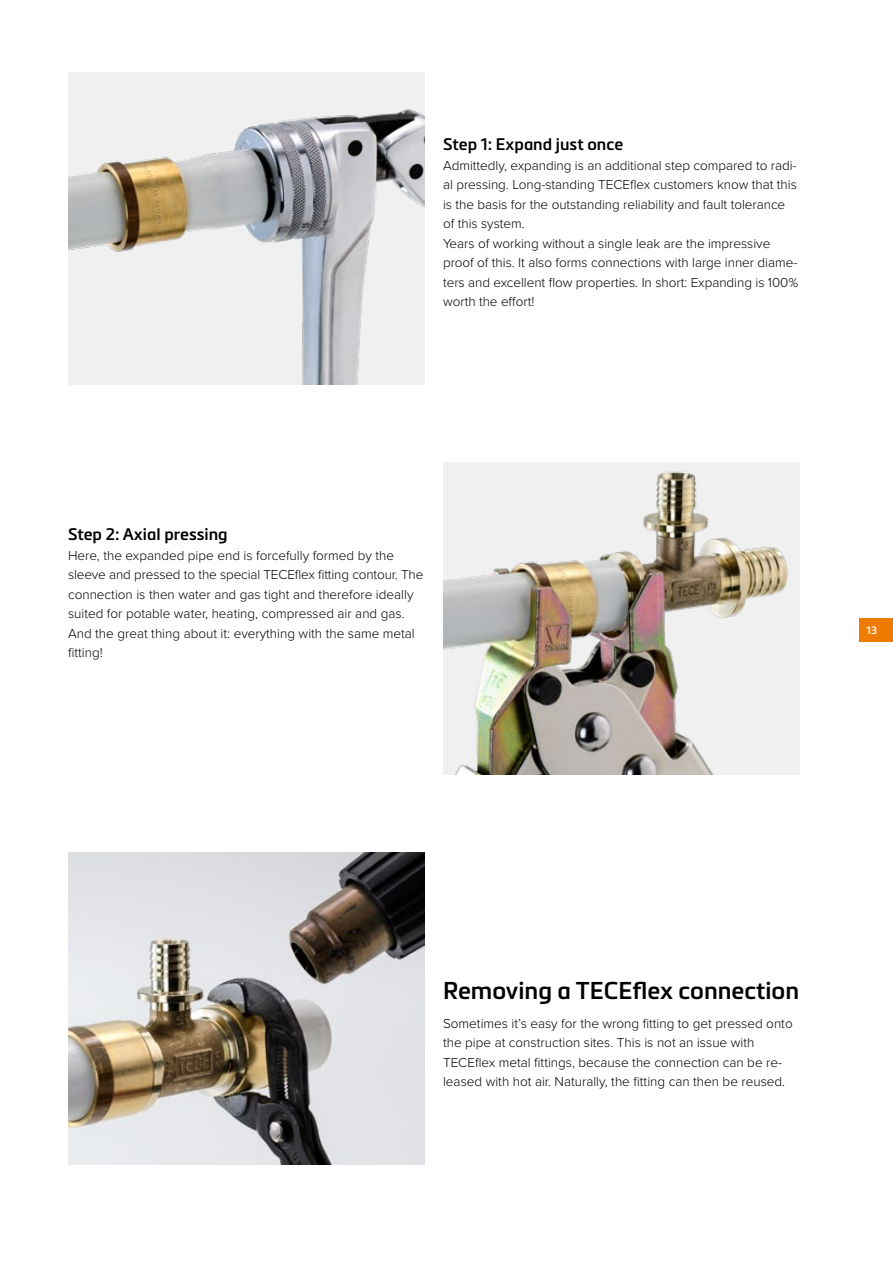
<style>
.page{position:relative;width:893px;height:1263px;background:#fff}
.page>*{position:absolute;margin:0;border:0;box-sizing:border-box;transform-origin:0 0}
.t1{font:600 24px "Metronic Pro";color:#000}
.t2{font:600 16.5px "Metronic Pro";color:#000}
.t3{font:300 13.5px/19.5px "Proxima Nova";letter-spacing:-.005em;color:#000}
.t4{font:600 10.5px "Metronic Pro";color:#fff}
</style>
<div class="page">
<img style="left:443px;top:462px;width:356px;height:312px">
<img style="left:68px;top:72px;width:356px;height:312px">
<img style="left:68px;top:852px;width:356px;height:312px">
<div style="left:859px;top:618px;width:34px;height:24px;background:#ef7c00"></div>
<p class="t2" style="left:443px;top:134px;width:182px">Step 1: Expand just once</p>
<p class="t3" style="left:443px;top:155px;width:357px">Admittedly, expanding is an additional step compared to radi&shy;al pressing. Long-standing TECEflex customers know that this is the basis for the outstanding reliability and fault tolerance of this system.<br>Years of working without a single leak are the impressive proof of this. It also forms connections with large inner diame&shy;ters and excellent flow properties. In short: Expanding is 100% worth the effort!</p>
<p class="t2" style="left:68px;top:524px;width:161px">Step 2: Axial pressing</p>
<p class="t3" style="left:68px;top:545px;width:357px">Here, the expanded pipe end is forcefully formed by the sleeve and pressed to the special TECEflex fitting contour. The connection is then water and gas tight and therefore ideally suited for potable water, heating, compressed air and gas.<br>And the great thing about it: everything with the same metal fitting!</p>
<p class="t4" style="left:867px;top:624px;width:12px">13</p>
<h1 class="t1" style="left:443px;top:975px;width:358px">Removing a TECEflex connection</h1>
<p class="t3" style="left:443px;top:1013px;width:351px">Sometimes it’s easy for the wrong fitting to get pressed onto the pipe at construction sites. This is not an issue with TECEflex metal fittings, because the connection can be re&shy;leased with hot air. Naturally, the fitting can then be reused.</p>
</div>
